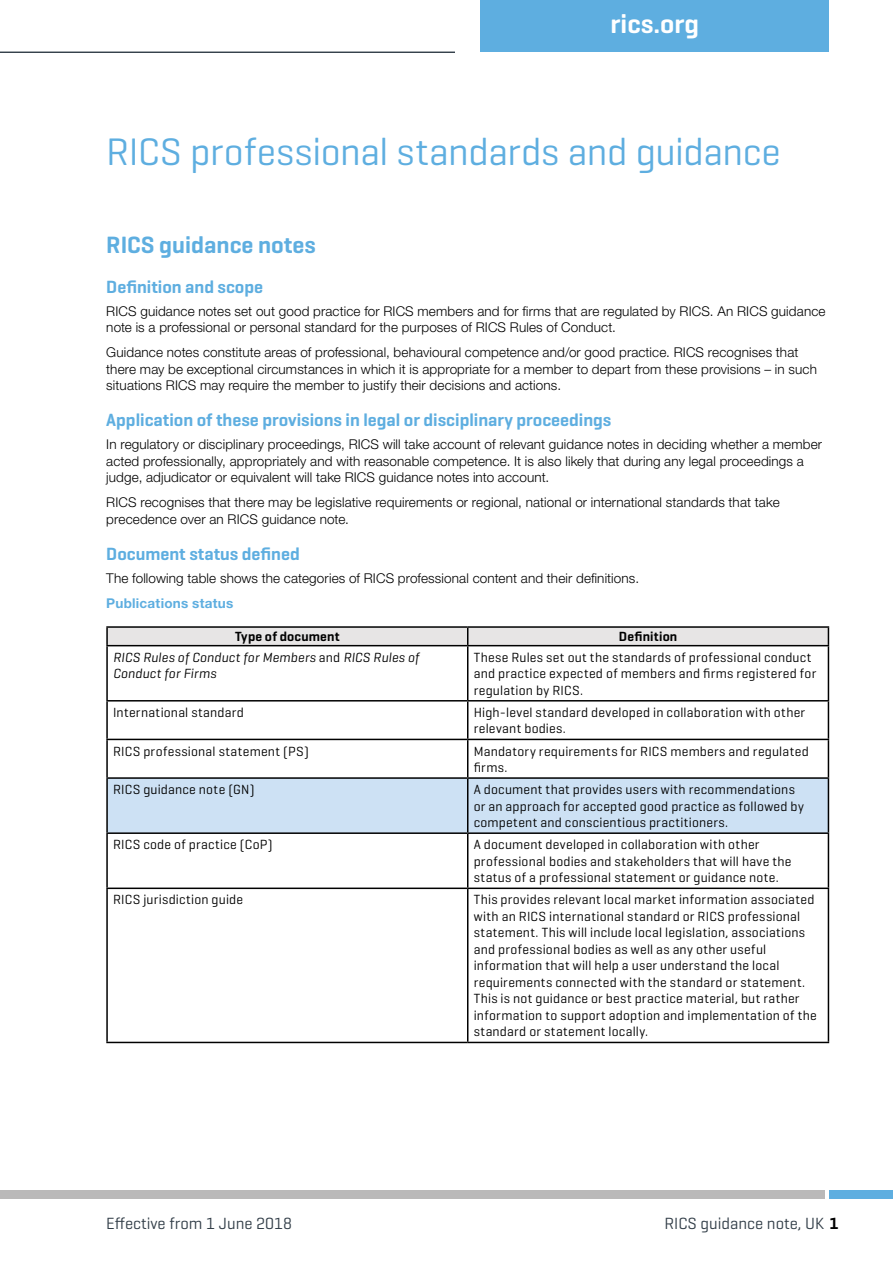
<style>
.page{position:relative;width:893px;height:1263px;background:#fff}
.page>*{position:absolute;margin:0;border:0;box-sizing:border-box;transform-origin:0 0}
.t1{font:39px "Geogrotesque";letter-spacing:-.01em;color:#5eaee0}
.t2{font:600 27px "Geogrotesque";color:#fff}
.t3{font:600 24px "Geogrotesque";color:#5eaee0}
.t4{font:600 18px "Geogrotesque";color:#5eaee0}
.t5{font:16.5px "Geogrotesque";color:#323e48}
.t6{font:13.5px/16.5px "Geogrotesque";letter-spacing:.015em;color:#000}
.t7{font:300 13.5px/16.5px "Helvetica Neue LT Std";letter-spacing:.01em;color:#000}
.t8{font:italic 13.5px/16.5px "Geogrotesque";letter-spacing:.015em;color:#000}
.t9{font:600 13.5px "Geogrotesque";letter-spacing:.015em;color:#000}
.t10{font:700 13.5px "Helvetica Neue LT Std";letter-spacing:.02em;color:#5eaee0}
.s1{font-style:normal}
.s2{font-weight:600;color:#000}
</style>
<div class="page">
<hr style="left:0;top:52px;width:455px;height:1px;background:#323e48">
<div style="left:108px;top:779px;width:720px;height:53px;background:#cde1f4"></div>
<hr style="left:106px;top:626px;width:362px;height:2px;background:#000">
<hr style="left:468px;top:626px;width:361px;height:2px;background:#000">
<svg style="left:106px;top:627px;width:723px;height:18px;background:#dbd9d9"></svg>
<hr style="left:106px;top:645px;width:362px;height:1px;background:#000">
<hr style="left:106px;top:646px;width:2px;height:54px;background:#000">
<hr style="left:468px;top:645px;width:361px;height:1px;background:#000">
<hr style="left:467px;top:646px;width:1px;height:54px;background:#000">
<hr style="left:828px;top:646px;width:1px;height:54px;background:#000">
<hr style="left:106px;top:700px;width:362px;height:1px;background:#000">
<hr style="left:106px;top:701px;width:2px;height:38px;background:#000">
<hr style="left:468px;top:700px;width:361px;height:1px;background:#000">
<hr style="left:467px;top:701px;width:1px;height:38px;background:#000">
<hr style="left:828px;top:701px;width:1px;height:38px;background:#000">
<hr style="left:106px;top:739px;width:362px;height:1px;background:#000">
<hr style="left:106px;top:740px;width:2px;height:37px;background:#000">
<hr style="left:468px;top:739px;width:361px;height:1px;background:#000">
<hr style="left:467px;top:740px;width:1px;height:37px;background:#000">
<hr style="left:828px;top:740px;width:1px;height:37px;background:#000">
<hr style="left:106px;top:777px;width:362px;height:2px;background:#000">
<hr style="left:106px;top:779px;width:2px;height:53px;background:#000">
<hr style="left:468px;top:777px;width:361px;height:2px;background:#000">
<hr style="left:467px;top:779px;width:1px;height:53px;background:#000">
<hr style="left:828px;top:779px;width:1px;height:53px;background:#000">
<hr style="left:106px;top:832px;width:362px;height:2px;background:#000">
<hr style="left:106px;top:834px;width:2px;height:53px;background:#000">
<hr style="left:468px;top:832px;width:361px;height:2px;background:#000">
<hr style="left:467px;top:834px;width:1px;height:53px;background:#000">
<hr style="left:828px;top:834px;width:1px;height:53px;background:#000">
<hr style="left:106px;top:887px;width:362px;height:2px;background:#000">
<hr style="left:106px;top:889px;width:2px;height:153px;background:#000">
<hr style="left:468px;top:887px;width:361px;height:2px;background:#000">
<hr style="left:467px;top:889px;width:1px;height:153px;background:#000">
<hr style="left:828px;top:889px;width:1px;height:153px;background:#000">
<hr style="left:106px;top:1042px;width:362px;height:1px;background:#000">
<hr style="left:468px;top:1042px;width:361px;height:1px;background:#000">
<div style="left:480px;top:0;width:349px;height:51px;background:#5eaee0"></div>
<div style="left:829px;top:1191px;width:64px;height:8px;background:#5eaee0"></div>
<div style="left:0;top:1191px;width:824px;height:8px;background:#bab9b9"></div>
<h2 class="t2" style="left:611px;top:7px;width:90px">rics.org</h2>
<h1 class="t1" style="left:106px;top:128px;width:676px">RICS professional standards and guidance</h1>
<h3 class="t3" style="left:106px;top:230px;width:211px">RICS guidance notes</h3>
<h3 class="t4" style="left:106px;top:276px;width:158px">Definition and scope</h3>
<p class="t7" style="left:106px;top:303px;width:721px">RICS guidance notes set out good practice for RICS members and for firms that are regulated by RICS. An RICS guidance note is a professional or personal standard for the purposes of RICS Rules of Conduct.</p>
<p class="t7" style="left:106px;top:344px;width:712px">Guidance notes constitute areas of professional, behavioural competence and/or good practice. RICS recognises that there may be exceptional circumstances in which it is appropriate for a member to depart from these provisions – in such situations RICS may require the member to justify their decisions and actions.</p>
<h3 class="t4" style="left:106px;top:409px;width:507px">Application of these provisions in legal or disciplinary proceedings</h3>
<p class="t7" style="left:106px;top:436px;width:717px">In regulatory or disciplinary proceedings, RICS will take account of relevant guidance notes in deciding whether a member acted professionally, appropriately and with reasonable competence. It is also likely that during any legal proceedings a judge, adjudicator or equivalent will take RICS guidance notes into account.</p>
<p class="t7" style="left:106px;top:494px;width:675px">RICS recognises that there may be legislative requirements or regional, national or international standards that take precedence over an RICS guidance note.</p>
<h3 class="t4" style="left:106px;top:542px;width:195px">Document status defined</h3>
<p class="t7" style="left:106px;top:569px;width:534px">The following table shows the categories of RICS professional content and their definitions.</p>
<p class="t10" style="left:106px;top:594px;width:129px">Publications status</p>
<p class="t9" style="left:235px;top:628px;width:106px">Type of document</p>
<p class="t9" style="left:619px;top:628px;width:60px">Definition</p>
<p class="t8" style="left:113px;top:648px;width:308px">RICS Rules of Conduct for Members <span class="s1">and</span> RICS Rules of<br>Conduct for Firms</p>
<p class="t6" style="left:474px;top:648px;width:344px">These Rules set out the standards of professional conduct and practice expected of members and firms registered for regulation by RICS.</p>
<p class="t6" style="left:113px;top:704px;width:132px">International standard</p>
<p class="t6" style="left:474px;top:704px;width:333px">High-level standard developed in collaboration with other relevant bodies.</p>
<p class="t6" style="left:113px;top:742px;width:197px">RICS professional statement (PS)</p>
<p class="t6" style="left:474px;top:742px;width:337px">Mandatory requirements for RICS members and regulated firms.</p>
<p class="t6" style="left:113px;top:781px;width:143px">RICS guidance note (GN)</p>
<p class="t6" style="left:474px;top:781px;width:332px">A document that provides users with recommendations or an approach for accepted good practice as followed by competent and conscientious practitioners.</p>
<p class="t6" style="left:113px;top:836px;width:161px">RICS code of practice (CoP)</p>
<p class="t6" style="left:474px;top:836px;width:319px">A document developed in collaboration with other professional bodies and stakeholders that will have the status of a professional statement or guidance note.</p>
<p class="t6" style="left:113px;top:891px;width:132px">RICS jurisdiction guide</p>
<p class="t6" style="left:474px;top:891px;width:344px">This provides relevant local market information associated with an RICS international standard or RICS professional statement. This will include local legislation, associations and professional bodies as well as any other useful information that will help a user understand the local requirements connected with the standard or statement.<br>This is not guidance or best practice material, but rather information to support adoption and implementation of the standard or statement locally.</p>
<p class="t5" style="left:106px;top:1213px;width:187px">Effective from 1 June 2018</p>
<p class="t5" style="left:664px;top:1213px;width:176px">RICS guidance note, UK <span class="s2">1</span></p>
</div>
